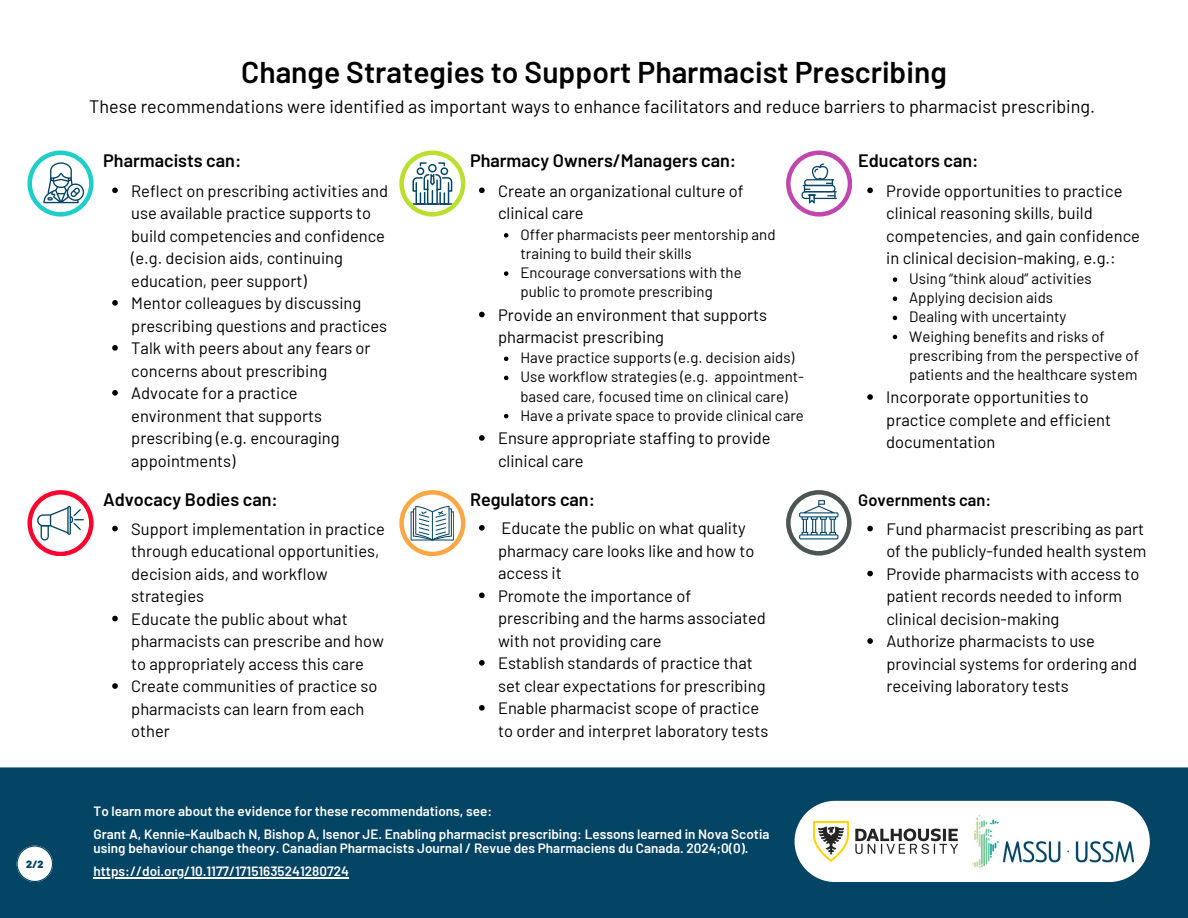
<style>
.page{position:relative;width:1188px;height:918px;background:#fff}
.page>*{position:absolute;margin:0;border:0;box-sizing:border-box;transform-origin:0 0}
.t1{font:600 30px "Barlow";color:#000}
.t2{font:18px "Barlow";color:#000}
.t3{font:600 18px "Barlow";color:#000}
.t4{font:16.5px/22.5px "Barlow";color:#000}
.t5{font:600 16.5px "Barlow";color:#000}
.t6{font:15px/19.2px "Barlow";color:#000}
.t7{font:600 13.5px/13.5px "Barlow";color:#fff}
.t8{font:900 10.5px "Barlow";color:#044465}
</style>
<div class="page">
<div style="left:0;top:767px;width:1188px;height:151px;background:#044465"></div>
<svg style="left:795px;top:801px;width:355px;height:81px"></svg>
<svg style="left:786px;top:150px;width:66px;height:66px"></svg>
<svg style="left:27px;top:150px;width:66px;height:66px"></svg>
<svg style="left:399px;top:490px;width:66px;height:66px"></svg>
<svg style="left:399px;top:150px;width:66px;height:66px"></svg>
<svg style="left:27px;top:490px;width:66px;height:66px"></svg>
<svg style="left:786px;top:490px;width:65px;height:65px"></svg>
<svg style="left:17px;top:846px;width:36px;height:36px"></svg>
<img style="left:813px;top:821px;width:144px;height:41px">
<img style="left:972px;top:816px;width:161px;height:51px">
<svg style="left:867px;top:188px;width:6px;height:5px"></svg>
<svg style="left:893px;top:277px;width:4px;height:5px"></svg>
<svg style="left:893px;top:297px;width:4px;height:4px"></svg>
<svg style="left:893px;top:316px;width:4px;height:4px"></svg>
<svg style="left:893px;top:335px;width:4px;height:4px"></svg>
<svg style="left:867px;top:394px;width:6px;height:6px"></svg>
<svg style="left:112px;top:188px;width:6px;height:5px"></svg>
<svg style="left:112px;top:300px;width:6px;height:6px"></svg>
<svg style="left:112px;top:345px;width:6px;height:6px"></svg>
<svg style="left:112px;top:390px;width:6px;height:6px"></svg>
<svg style="left:479px;top:525px;width:6px;height:6px"></svg>
<svg style="left:479px;top:593px;width:6px;height:5px"></svg>
<svg style="left:479px;top:660px;width:6px;height:6px"></svg>
<svg style="left:479px;top:705px;width:6px;height:6px"></svg>
<svg style="left:504px;top:233px;width:4px;height:5px"></svg>
<svg style="left:504px;top:271px;width:4px;height:5px"></svg>
<svg style="left:479px;top:188px;width:6px;height:5px"></svg>
<svg style="left:479px;top:435px;width:6px;height:6px"></svg>
<svg style="left:504px;top:357px;width:4px;height:4px"></svg>
<svg style="left:504px;top:376px;width:4px;height:4px"></svg>
<svg style="left:504px;top:414px;width:4px;height:4px"></svg>
<svg style="left:479px;top:312px;width:6px;height:5px"></svg>
<svg style="left:112px;top:526px;width:6px;height:5px"></svg>
<svg style="left:112px;top:616px;width:6px;height:5px"></svg>
<svg style="left:112px;top:683px;width:6px;height:6px"></svg>
<svg style="left:867px;top:526px;width:6px;height:5px"></svg>
<svg style="left:867px;top:571px;width:6px;height:5px"></svg>
<svg style="left:867px;top:638px;width:6px;height:6px"></svg>
<hr style="left:94px;top:878px;width:255px;height:1px;background:#fff">
<h1 class="t8" style="left:26px;top:858px;width:19px">2/2</h1>
<p class="t1" style="left:241px;top:53px;width:707px">Change Strategies to Support Pharmacist Prescribing</p>
<h2 class="t2" style="left:89px;top:95px;width:1007px">These recommendations were identified as important ways to enhance facilitators and reduce barriers to pharmacist prescribing.</h2>
<p class="t3" style="left:103px;top:149px;width:140px">Pharmacists can:</p>
<p class="t4" style="left:131px;top:179px;width:258px">Reflect on prescribing activities and use available practice supports to build competencies and confidence (e.g. decision aids, continuing education, peer support)</p>
<h2 class="t4" style="left:131px;top:291px;width:257px">Mentor colleagues by discussing prescribing questions and practices</h2>
<p class="t4" style="left:131px;top:336px;width:241px">Talk with peers about any fears or concerns about prescribing</p>
<p class="t4" style="left:131px;top:381px;width:210px">Advocate for a practice environment that supports prescribing (e.g. encouraging appointments)</p>
<p class="t3" style="left:103px;top:488px;width:176px">Advocacy Bodies can:</p>
<p class="t4" style="left:131px;top:517px;width:255px">Support implementation in practice through educational opportunities, decision aids, and workflow strategies</p>
<p class="t4" style="left:131px;top:607px;width:254px">Educate the public about what pharmacists can prescribe and how to appropriately access this care</p>
<p class="t4" style="left:131px;top:674px;width:248px">Create communities of practice so pharmacists can learn from each other</p>
<p class="t3" style="left:470px;top:149px;width:268px">Pharmacy Owners/Managers can:</p>
<p class="t4" style="left:498px;top:179px;width:247px">Create an organizational culture of clinical care</p>
<p class="t6" style="left:520px;top:224px;width:257px">Offer pharmacists peer mentorship and training to build their skills</p>
<p class="t6" style="left:520px;top:262px;width:223px">Encourage conversations with the public to promote prescribing</p>
<p class="t4" style="left:498px;top:303px;width:271px">Provide an environment that supports pharmacist prescribing</p>
<p class="t6" style="left:520px;top:348px;width:276px">Have practice supports (e.g. decision aids)</p>
<p class="t6" style="left:520px;top:367px;width:285px">Use workflow strategies (e.g. appointment&shy;based care, focused time on clinical care)</p>
<h2 class="t6" style="left:520px;top:405px;width:285px">Have a private space to provide clinical care</h2>
<p class="t4" style="left:498px;top:426px;width:274px">Ensure appropriate staffing to provide clinical care</p>
<p class="t3" style="left:470px;top:488px;width:127px">Regulators can:</p>
<p class="t4" style="left:498px;top:516px;width:258px">Educate the public on what quality pharmacy care looks like and how to access it</p>
<p class="t4" style="left:498px;top:584px;width:269px">Promote the importance of prescribing and the harms associated with not providing care</p>
<h2 class="t4" style="left:498px;top:651px;width:269px">Establish standards of practice that set clear expectations for prescribing</h2>
<p class="t4" style="left:498px;top:696px;width:272px">Enable pharmacist scope of practice to order and interpret laboratory tests</p>
<p class="t7" style="left:94px;top:804px;width:400px">To learn more about the evidence for these recommendations, see:</p>
<p class="t7" style="left:94px;top:827px;width:677px">Grant A, Kennie-Kaulbach N, Bishop A, Isenor JE. Enabling pharmacist prescribing: Lessons learned in Nova Scotia using behaviour change theory. Canadian Pharmacists Journal / Revue des Pharmaciens du Canada. 2024;0(0).</p>
<p class="t7" style="left:94px;top:864px;width:257px">https://doi.org/10.1177/17151635241280724</p>
<h3 class="t3" style="left:858px;top:149px;width:122px">Educators can:</h3>
<p class="t4" style="left:886px;top:179px;width:255px">Provide opportunities to practice clinical reasoning skills, build competencies, and gain confidence in clinical decision-making, e.g.:</p>
<p class="t6" style="left:909px;top:269px;width:184px">Using “think aloud” activities</p>
<h2 class="t6" style="left:909px;top:288px;width:145px">Applying decision aids</h2>
<p class="t6" style="left:909px;top:307px;width:159px">Dealing with uncertainty</p>
<p class="t6" style="left:909px;top:326px;width:231px">Weighing benefits and risks of prescribing from the perspective of patients and the healthcare system</p>
<p class="t4" style="left:886px;top:385px;width:226px">Incorporate opportunities to practice complete and efficient documentation</p>
<p class="t5" style="left:858px;top:490px;width:135px">Governments can:</p>
<h2 class="t4" style="left:886px;top:517px;width:262px">Fund pharmacist prescribing as part of the publicly-funded health system</h2>
<p class="t4" style="left:886px;top:562px;width:255px">Provide pharmacists with access to patient records needed to inform clinical decision-making</p>
<p class="t4" style="left:886px;top:629px;width:252px">Authorize pharmacists to use provincial systems for ordering and receiving laboratory tests</p>
</div>
